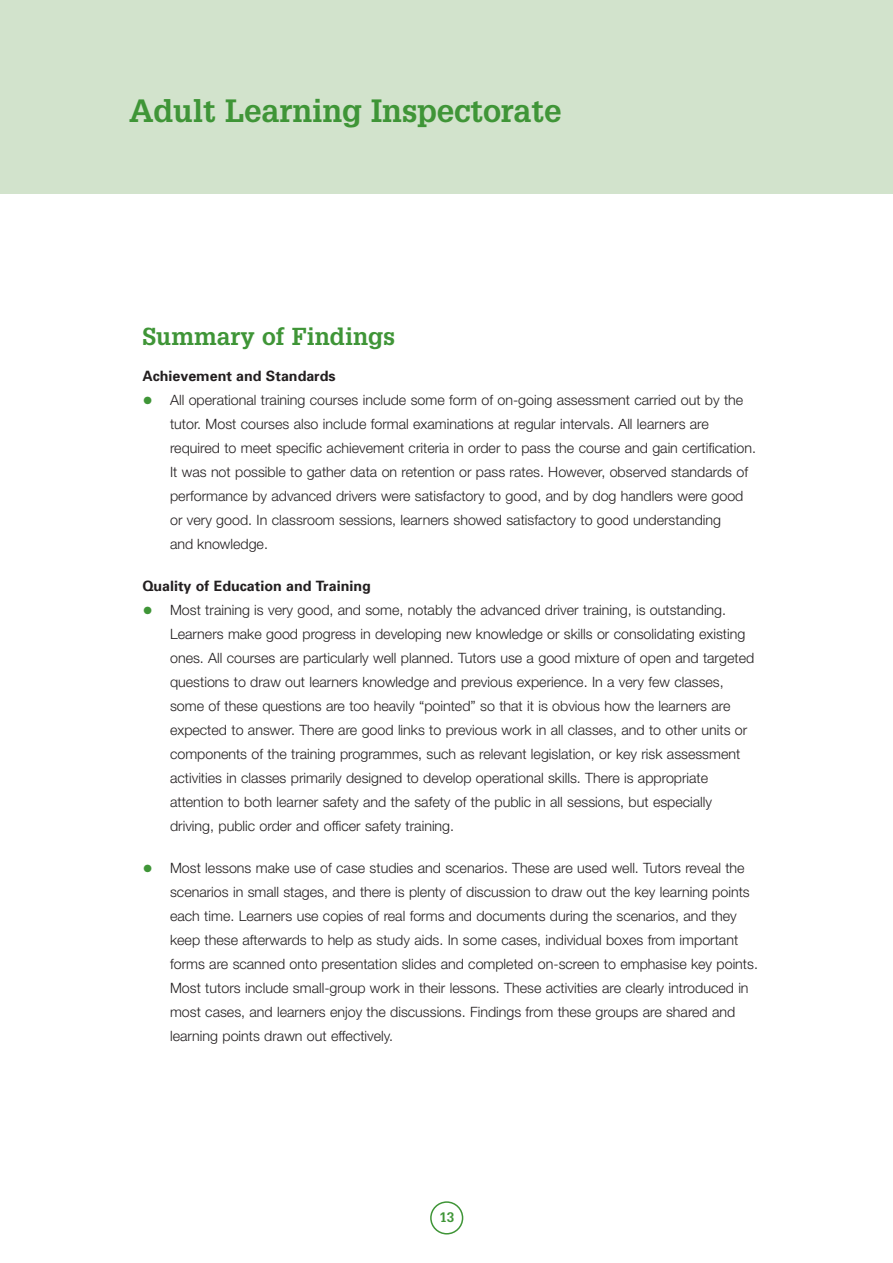
<style>
.page{position:relative;width:893px;height:1263px;background:#fff}
.page>*{position:absolute;margin:0;border:0;box-sizing:border-box;transform-origin:0 0}
.t1{font:700 31.5px "Glypha";letter-spacing:-.005em;color:#3f9537}
.t2{font:700 24px "Glypha";color:#3f9537}
.t3{font:300 14.25px/24px "Helvetica Neue";color:#231f20}
.t4{font:700 14.25px "Univers";color:#231f20}
.t5{font:700 13.5px "Glypha";color:#3f9537}
.s1{font-family:"Univers";font-size:21px;color:#3f9537}
</style>
<div class="page">
<div style="left:0;top:0;width:893px;height:193px;background:#d2e3cc"></div>
<svg style="left:430px;top:1201px;width:33px;height:33px"></svg>
<h1 class="t1" style="left:129px;top:93px;width:434px">Adult Learning Inspectorate</h1>
<h2 class="t2" style="left:142px;top:323px;width:254px">Summary of Findings</h2>
<p class="t4" style="left:142px;top:371px;width:195px">Achievement and Standards</p>
<p class="t3" style="left:170px;top:389px;width:587px;text-indent:-28px"><span class="s1">•</span> All operational training courses include some form of on-going assessment carried out by the tutor. Most courses also include formal examinations at regular intervals. All learners are required to meet specific achievement criteria in order to pass the course and gain certification.<br>It was not possible to gather data on retention or pass rates. However, observed standards of performance by advanced drivers were satisfactory to good, and by dog handlers were good or very good. In classroom sessions, learners showed satisfactory to good understanding<br>and knowledge.</p>
<p class="t4" style="left:142px;top:581px;width:230px">Quality of Education and Training</p>
<p class="t3" style="left:170px;top:599px;width:586px;text-indent:-28px"><span class="s1">•</span> Most training is very good, and some, notably the advanced driver training, is outstanding.<br>Learners make good progress in developing new knowledge or skills or consolidating existing ones. All courses are particularly well planned. Tutors use a good mixture of open and targeted questions to draw out learners knowledge and previous experience. In a very few classes, some of these questions are too heavily “pointed” so that it is obvious how the learners are expected to answer. There are good links to previous work in all classes, and to other units or components of the training programmes, such as relevant legislation, or key risk assessment activities in classes primarily designed to develop operational skills. There is appropriate attention to both learner safety and the safety of the public in all sessions, but especially driving, public order and officer safety training.</p>
<p class="t3" style="left:170px;top:857px;width:589px;text-indent:-28px"><span class="s1">•</span> Most lessons make use of case studies and scenarios. These are used well. Tutors reveal the scenarios in small stages, and there is plenty of discussion to draw out the key learning points each time. Learners use copies of real forms and documents during the scenarios, and they keep these afterwards to help as study aids. In some cases, individual boxes from important forms are scanned onto presentation slides and completed on-screen to emphasise key points.<br>Most tutors include small-group work in their lessons. These activities are clearly introduced in most cases, and learners enjoy the discussions. Findings from these groups are shared and learning points drawn out effectively.</p>
<p class="t5" style="left:439px;top:1209px;width:17px">13</p>
</div>
